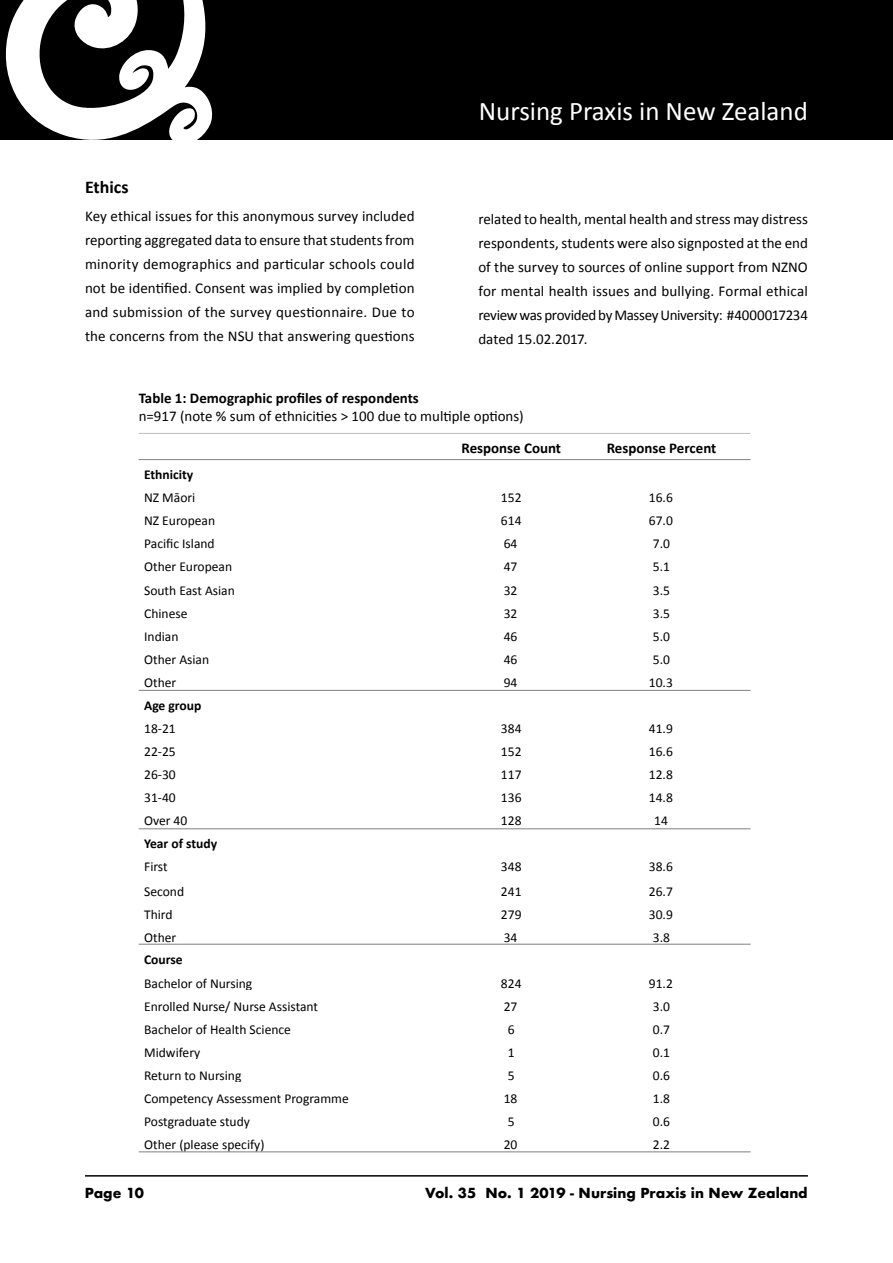
<style>
.page{position:relative;width:893px;height:1263px;background:#fff}
.page>*{position:absolute;margin:0;border:0;box-sizing:border-box;transform-origin:0 0}
.t1{font:27px "Calibri";color:#fff}
.t2{font:700 18px "Calibri";color:#000}
.t3{font:15px/24px "Calibri";color:#000;text-align:justify}
.t4{font:700 14.85px "Calibri";color:#000}
.t5{font:14.85px "Calibri";color:#000}
.t6{font:13.5px "Calibri";color:#000}
.t7{font:700 13.5px "Futura";color:#000}
.t8{font:700 13.5px "Calibri";color:#000}
</style>
<div class="page">
<hr style="left:85px;top:1175px;width:723px;height:1px;background:#000">
<div style="left:0;top:0;width:893px;height:139px;background:#000"></div>
<svg style="left:0;top:0;width:217px;height:140px"></svg>
<hr style="left:139px;top:459px;width:612px;height:1px;background:#808080">
<hr style="left:139px;top:690px;width:612px;height:1px;background:#808080">
<hr style="left:139px;top:828px;width:612px;height:1px;background:#808080">
<hr style="left:139px;top:944px;width:612px;height:1px;background:#808080">
<hr style="left:139px;top:433px;width:612px;height:1px;background:#bfbfbf">
<hr style="left:139px;top:1151px;width:612px;height:1px;background:#808080">
<h1 class="t1" style="left:479px;top:94px;width:331px">Nursing Praxis in New Zealand</h1>
<p class="t2" style="left:85px;top:176px;width:45px">Ethics</p>
<p class="t3" style="left:85px;top:203px;width:331px">Key ethical issues for this anonymous survey included reporting aggregated data to ensure that students from minority demographics and particular schools could not be identified. Consent was implied by completion and submission of the survey questionnaire. Due to the concerns from the NSU that answering questions</p>
<p class="t3" style="left:478px;top:206px;width:331px">related to health, mental health and stress may distress respondents, students were also signposted at the end of the survey to sources of online support from NZNO for mental health issues and bullying. Formal ethical review was provided by Massey University: #4000017234 dated 15.02.2017.</p>
<p class="t4" style="left:139px;top:389px;width:282px">Table 1: Demographic profiles of respondents</p>
<p class="t5" style="left:139px;top:407px;width:387px">n=917 (note % sum of ethnici0es &gt; 100 due to mul0ple op0ons)</p>
<p class="t4" style="left:462px;top:439px;width:101px">Response Count</p>
<p class="t4" style="left:607px;top:439px;width:111px">Response Percent</p>
<p class="t8" style="left:144px;top:466px;width:51px">Ethnicity</p>
<p class="t6" style="left:144px;top:489px;width:53px">NZ Māori</p>
<p class="t6" style="left:501px;top:489px;width:22px">152</p>
<p class="t6" style="left:649px;top:489px;width:26px">16.6</p>
<p class="t6" style="left:144px;top:512px;width:73px">NZ European</p>
<p class="t6" style="left:501px;top:512px;width:22px">614</p>
<p class="t6" style="left:649px;top:512px;width:26px">67.0</p>
<p class="t6" style="left:144px;top:535px;width:72px">Pacific Island</p>
<p class="t6" style="left:504px;top:535px;width:15px">64</p>
<p class="t6" style="left:653px;top:535px;width:19px">7.0</p>
<p class="t6" style="left:144px;top:559px;width:90px">Other European</p>
<p class="t6" style="left:504px;top:559px;width:15px">47</p>
<p class="t6" style="left:653px;top:559px;width:19px">5.1</p>
<p class="t6" style="left:144px;top:582px;width:92px">South East Asian</p>
<p class="t6" style="left:504px;top:582px;width:15px">32</p>
<p class="t6" style="left:653px;top:582px;width:19px">3.5</p>
<p class="t6" style="left:144px;top:605px;width:45px">Chinese</p>
<p class="t6" style="left:504px;top:605px;width:15px">32</p>
<p class="t6" style="left:653px;top:605px;width:19px">3.5</p>
<p class="t6" style="left:144px;top:628px;width:36px">Indian</p>
<p class="t6" style="left:504px;top:628px;width:15px">46</p>
<p class="t6" style="left:653px;top:628px;width:19px">5.0</p>
<p class="t6" style="left:144px;top:651px;width:67px">Other Asian</p>
<p class="t6" style="left:504px;top:651px;width:15px">46</p>
<p class="t6" style="left:653px;top:651px;width:19px">5.0</p>
<p class="t6" style="left:144px;top:674px;width:34px">Other</p>
<p class="t6" style="left:504px;top:674px;width:15px">94</p>
<p class="t6" style="left:649px;top:674px;width:26px">10.3</p>
<p class="t8" style="left:144px;top:697px;width:59px">Age group</p>
<p class="t6" style="left:144px;top:720px;width:33px">18-21</p>
<p class="t6" style="left:501px;top:720px;width:22px">384</p>
<p class="t6" style="left:649px;top:720px;width:26px">41.9</p>
<p class="t6" style="left:144px;top:743px;width:33px">22-25</p>
<p class="t6" style="left:501px;top:743px;width:22px">152</p>
<p class="t6" style="left:649px;top:743px;width:26px">16.6</p>
<p class="t6" style="left:144px;top:766px;width:33px">26-30</p>
<p class="t6" style="left:501px;top:766px;width:22px">117</p>
<p class="t6" style="left:649px;top:766px;width:26px">12.8</p>
<p class="t6" style="left:144px;top:789px;width:33px">31-40</p>
<p class="t6" style="left:501px;top:789px;width:22px">136</p>
<p class="t6" style="left:649px;top:789px;width:26px">14.8</p>
<p class="t6" style="left:144px;top:812px;width:45px">Over 40</p>
<p class="t6" style="left:501px;top:812px;width:22px">128</p>
<p class="t6" style="left:654px;top:812px;width:15px">14</p>
<p class="t8" style="left:144px;top:835px;width:74px">Year of study</p>
<p class="t6" style="left:144px;top:858px;width:25px">First</p>
<p class="t6" style="left:501px;top:858px;width:22px">348</p>
<p class="t6" style="left:649px;top:858px;width:26px">38.6</p>
<p class="t6" style="left:144px;top:883px;width:41px">Second</p>
<p class="t6" style="left:501px;top:883px;width:22px">241</p>
<p class="t6" style="left:649px;top:883px;width:26px">26.7</p>
<p class="t6" style="left:144px;top:906px;width:30px">Third</p>
<p class="t6" style="left:501px;top:906px;width:22px">279</p>
<p class="t6" style="left:649px;top:906px;width:26px">30.9</p>
<p class="t6" style="left:144px;top:929px;width:34px">Other</p>
<p class="t6" style="left:504px;top:929px;width:15px">34</p>
<p class="t6" style="left:653px;top:929px;width:19px">3.8</p>
<p class="t8" style="left:144px;top:951px;width:40px">Course</p>
<p class="t6" style="left:144px;top:975px;width:110px">Bachelor of Nursing</p>
<p class="t6" style="left:501px;top:975px;width:22px">824</p>
<p class="t6" style="left:649px;top:975px;width:26px">91.2</p>
<p class="t6" style="left:144px;top:998px;width:175px">Enrolled Nurse/ Nurse Assistant</p>
<p class="t6" style="left:504px;top:998px;width:15px">27</p>
<p class="t6" style="left:653px;top:998px;width:19px">3.0</p>
<p class="t6" style="left:144px;top:1021px;width:148px">Bachelor of Health Science</p>
<p class="t6" style="left:508px;top:1021px;width:8px">6</p>
<p class="t6" style="left:653px;top:1021px;width:19px">0.7</p>
<p class="t6" style="left:144px;top:1044px;width:58px">Midwifery</p>
<p class="t6" style="left:508px;top:1044px;width:8px">1</p>
<p class="t6" style="left:653px;top:1044px;width:19px">0.1</p>
<p class="t6" style="left:144px;top:1067px;width:99px">Return to Nursing</p>
<p class="t6" style="left:508px;top:1067px;width:8px">5</p>
<p class="t6" style="left:653px;top:1067px;width:19px">0.6</p>
<p class="t6" style="left:144px;top:1090px;width:206px">Competency Assessment Programme</p>
<p class="t6" style="left:504px;top:1090px;width:15px">18</p>
<p class="t6" style="left:653px;top:1090px;width:19px">1.8</p>
<p class="t6" style="left:144px;top:1113px;width:107px">Postgraduate study</p>
<p class="t6" style="left:508px;top:1113px;width:8px">5</p>
<p class="t6" style="left:653px;top:1113px;width:19px">0.6</p>
<p class="t6" style="left:144px;top:1136px;width:122px">Other (please specify)</p>
<p class="t6" style="left:504px;top:1136px;width:15px">20</p>
<p class="t6" style="left:653px;top:1136px;width:19px">2.2</p>
<p class="t7" style="left:85px;top:1183px;width:61px">Page 10</p>
<p class="t7" style="left:425px;top:1183px;width:384px">Vol. 35 No. 1 2019 - Nursing Praxis in New Zealand</p>
</div>
